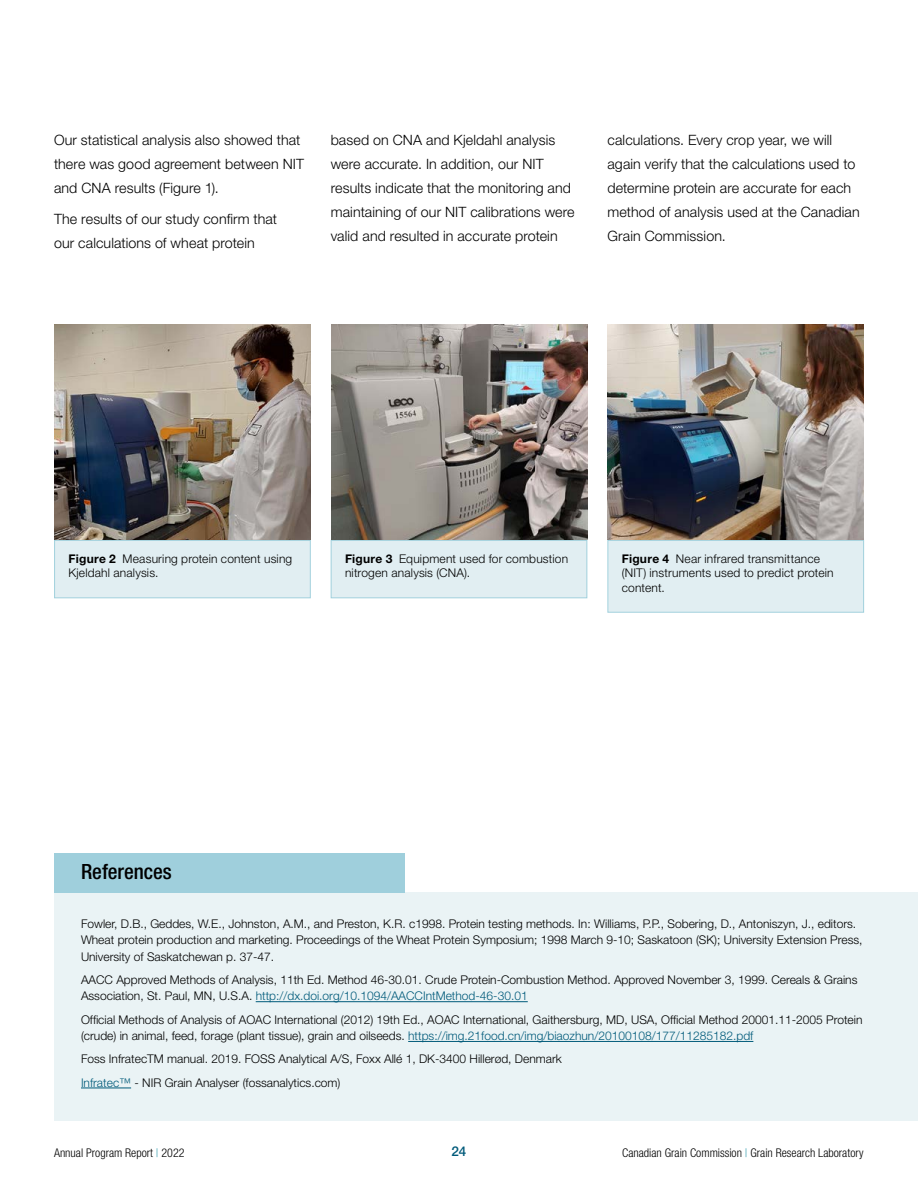
<style>
.page{position:relative;width:918px;height:1188px;background:#fff}
.page>*{position:absolute;margin:0;border:0;box-sizing:border-box;transform-origin:0 0}
.t1{font:500 condensed 21px "Helvetica Neue LT Pro";color:#000}
.t2{font:300 14.25px/24px "Helvetica Neue LT Pro";letter-spacing:.01em;color:#000}
.t3{font:500 13.5px "Helvetica Neue LT Pro";color:#005a7a}
.t4{font:300 12px/16.5px "Helvetica Neue LT Pro";color:#000}
.t5{font:300 condensed 12px "Helvetica Neue LT Pro";color:#000}
.s1{font-weight:700}
.s2{color:#005a7a}
.s3{color:#2f9aad}
</style>
<div class="page">
<div style="left:54px;top:892px;width:864px;height:228px;background:#eaf3f5"></div>
<hr style="left:256px;top:1001px;width:272px;height:1px;background:#005a7a">
<hr style="left:408px;top:1041px;width:345px;height:1px;background:#005a7a">
<hr style="left:81px;top:1088px;width:50px;height:1px;background:#005a7a">
<div style="left:54px;top:853px;width:351px;height:39px;background:#9fcfdc"></div>
<div style="left:55px;top:540px;width:255px;height:58px;background:#e1eef2"></div>
<div style="left:54px;top:540px;width:257px;height:58px;border:1px solid #a2d1dd"></div>
<div style="left:331px;top:540px;width:256px;height:58px;background:#e1eef2"></div>
<div style="left:331px;top:540px;width:256px;height:58px;border:1px solid #a2d1dd"></div>
<div style="left:608px;top:540px;width:256px;height:72px;background:#e1eef2"></div>
<div style="left:608px;top:540px;width:256px;height:73px;border:1px solid #a2d1dd"></div>
<img style="left:54px;top:324px;width:256px;height:216px">
<img style="left:331px;top:324px;width:256px;height:216px">
<img style="left:608px;top:324px;width:256px;height:216px">
<p class="t2" style="left:54px;top:128px;width:252px">Our statistical analysis also showed that there was good agreement between NIT and CNA results (Figure 1).</p>
<p class="t2" style="left:54px;top:207px;width:225px">The results of our study confirm that our calculations of wheat protein</p>
<p class="t2" style="left:331px;top:128px;width:245px">based on CNA and Kjeldahl analysis were accurate. In addition, our NIT results indicate that the monitoring and maintaining of our NIT calibrations were valid and resulted in accurate protein</p>
<p class="t2" style="left:607px;top:128px;width:254px">calculations. Every crop year, we will again verify that the calculations used to determine protein are accurate for each method of analysis used at the Canadian Grain Commission.</p>
<p class="t4" style="left:68px;top:551px;width:225px;line-height:14.4px"><span class="s1">Figure 2</span> Measuring protein content using<br>Kjeldahl analysis.</p>
<p class="t4" style="left:345px;top:551px;width:225px;line-height:14.4px"><span class="s1">Figure 3</span> Equipment used for combustion nitrogen analysis (CNA).</p>
<p class="t4" style="left:622px;top:551px;width:213px;line-height:14.4px"><span class="s1">Figure 4</span> Near infrared transmittance (NIT) instruments used to predict protein content.</p>
<h1 class="t1" style="left:81px;top:859px;width:92px">References</h1>
<p class="t4" style="left:81px;top:915px;width:783px">Fowler, D.B., Geddes, W.E., Johnston, A.M., and Preston, K.R. c1998. Protein testing methods. In: Williams, P.P., Sobering, D., Antoniszyn, J., editors.<br>Wheat protein production and marketing. Proceedings of the Wheat Protein Symposium; 1998 March 9-10; Saskatoon (SK); University Extension Press,<br>University of Saskatchewan p. 37-47.</p>
<p class="t4" style="left:81px;top:971px;width:778px">AACC Approved Methods of Analysis, 11th Ed. Method 46-30.01. Crude Protein-Combustion Method. Approved November 3, 1999. Cereals &amp; Grains<br>Association, St. Paul, MN, U.S.A. <span class="s2">http://dx.doi.org/10.1094/AACCIntMethod-46-30.01</span></p>
<p class="t4" style="left:81px;top:1011px;width:783px">Official Methods of Analysis of AOAC International (2012) 19th Ed., AOAC International, Gaithersburg, MD, USA, Official Method 20001.11-2005 Protein (crude) in animal, feed, forage (plant tissue), grain and oilseeds. <span class="s2">https://img.21food.cn/img/biaozhun/20100108/177/11285182.pdf</span></p>
<p class="t4" style="left:81px;top:1047px;width:482px;line-height:23.2px">Foss InfratecTM manual. 2019. FOSS Analytical A/S, Foxx Allé 1, DK-3400 Hillerød, Denmark<br><span class="s2">Infratec™</span> - NIR Grain Analyser (fossanalytics.com)</p>
<p class="t5" style="left:54px;top:1146px;width:132px">Annual Program Report <span class="s3">|</span> 2022</p>
<p class="t3" style="left:452px;top:1143px;width:16px">24</p>
<p class="t5" style="left:622px;top:1146px;width:243px">Canadian Grain Commission <span class="s3">|</span> Grain Research Laboratory</p>
</div>
